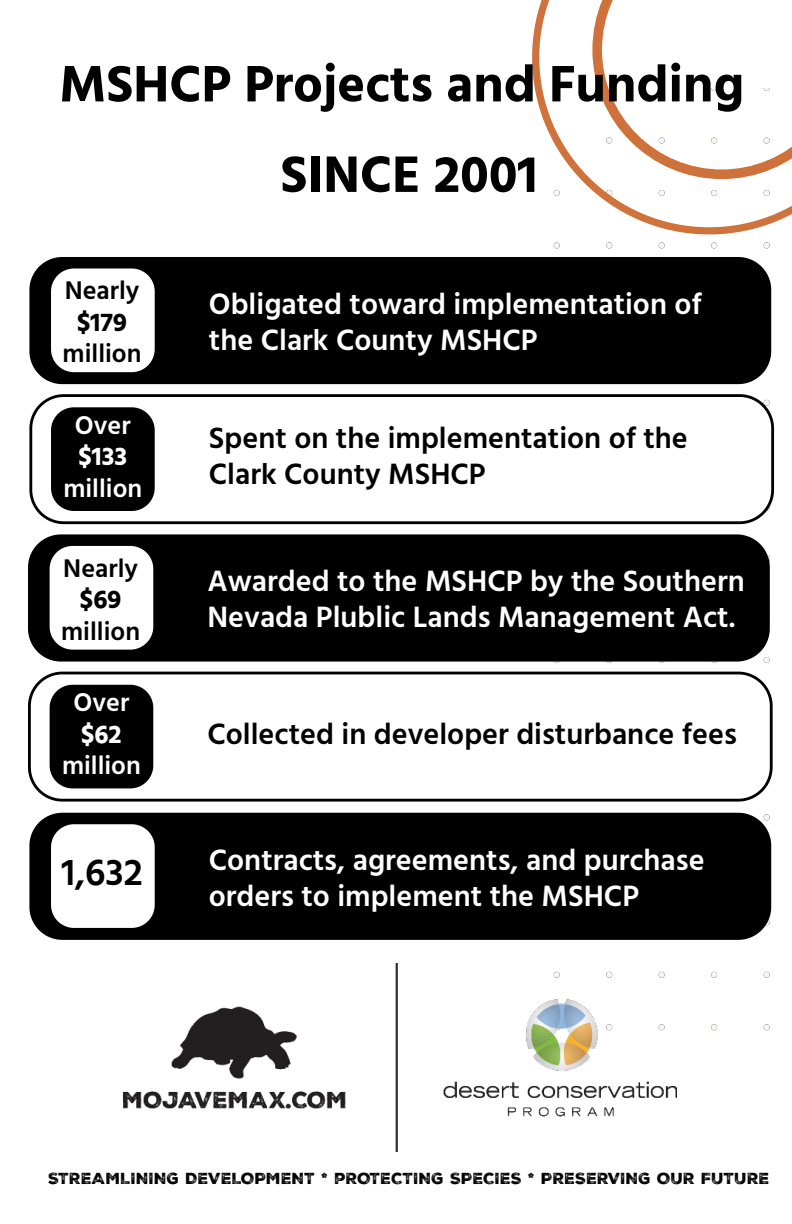
<style>
.page{position:relative;width:792px;height:1224px;background:#fff}
.page>*{position:absolute;margin:0;border:0;box-sizing:border-box;transform-origin:0 0}
.t1{font:700 52.5px "Hind";color:#000}
.t2{font:600 38.2px "Hind";color:#000}
.t3{font:600 30.2px/36.2px "Hind";color:#fff}
.t4{font:600 30.2px/36.2px "Hind";color:#000}
.t5{font:600 26.2px "Hind";color:#000}
.t6{font:600 26.2px "Hind";color:#fff}
.t7{font:700 26.2px "Hind";color:#000}
.t8{font:700 26.2px "Hind";color:#fff}
.t9{font:15.5px "Nexa Rust Sans Black 2";color:#000}
</style>
<div class="page">
<img style="left:124px;top:964px;width:553px;height:188px">
<svg style="left:532px;top:0;width:260px;height:234px"></svg>
<svg style="left:592px;top:0;width:200px;height:179px"></svg>
<div style="left:29px;top:257px;width:742px;height:127px;background:#000"></div>
<svg style="left:51px;top:268px;width:104px;height:104px"></svg>
<svg style="left:29px;top:394px;width:746px;height:131px"></svg>
<div style="left:51px;top:407px;width:104px;height:104px;background:#000"></div>
<div style="left:28px;top:534px;width:742px;height:128px;background:#000"></div>
<svg style="left:50px;top:546px;width:103px;height:104px"></svg>
<svg style="left:28px;top:671px;width:745px;height:131px"></svg>
<div style="left:50px;top:685px;width:103px;height:103px;background:#000"></div>
<div style="left:29px;top:813px;width:742px;height:127px;background:#000"></div>
<svg style="left:51px;top:824px;width:104px;height:104px"></svg>
<h1 class="t1" style="left:59px;top:53px;width:686px">MSHCP Projects and Funding</h1>
<p class="t5" style="left:65px;top:272px;width:76px">Nearly</p>
<p class="t7" style="left:77px;top:307px;width:51px">$179</p>
<p class="t5" style="left:63px;top:335px;width:80px">million</p>
<p class="t6" style="left:75px;top:407px;width:57px">Over</p>
<p class="t8" style="left:79px;top:441px;width:50px">$133</p>
<p class="t6" style="left:63px;top:470px;width:80px">million</p>
<p class="t5" style="left:63px;top:550px;width:76px">Nearly</p>
<p class="t7" style="left:80px;top:584px;width:43px">$69</p>
<p class="t5" style="left:61px;top:613px;width:80px">million</p>
<p class="t6" style="left:74px;top:684px;width:57px">Over</p>
<p class="t8" style="left:81px;top:718px;width:42px">$62</p>
<p class="t6" style="left:62px;top:747px;width:80px">million</p>
<p class="t2" style="left:61px;top:846px;width:83px">1,632</p>
<h1 class="t1" style="left:280px;top:143px;width:259px">SINCE 2001</h1>
<p class="t3" style="left:209px;top:287px;width:494px">Obligated toward implementation of the Clark County MSHCP</p>
<p class="t4" style="left:209px;top:422px;width:481px">Spent on the implementation of the<br>Clark County MSHCP</p>
<p class="t3" style="left:207px;top:565px;width:539px">Awarded to the MSHCP by the Southern<br>Nevada Plublic Lands Management Act.</p>
<p class="t4" style="left:207px;top:718px;width:531px">Collected in developer disturbance fees</p>
<p class="t3" style="left:209px;top:843px;width:497px">Contracts, agreements, and purchase orders to implement the MSHCP</p>
<p class="t9" style="left:48px;top:1168px;width:723px">STREAMLINING DEVELOPMENT * pROTECTING SPECIES * PRESERVING OUR FUTURE</p>
</div>
